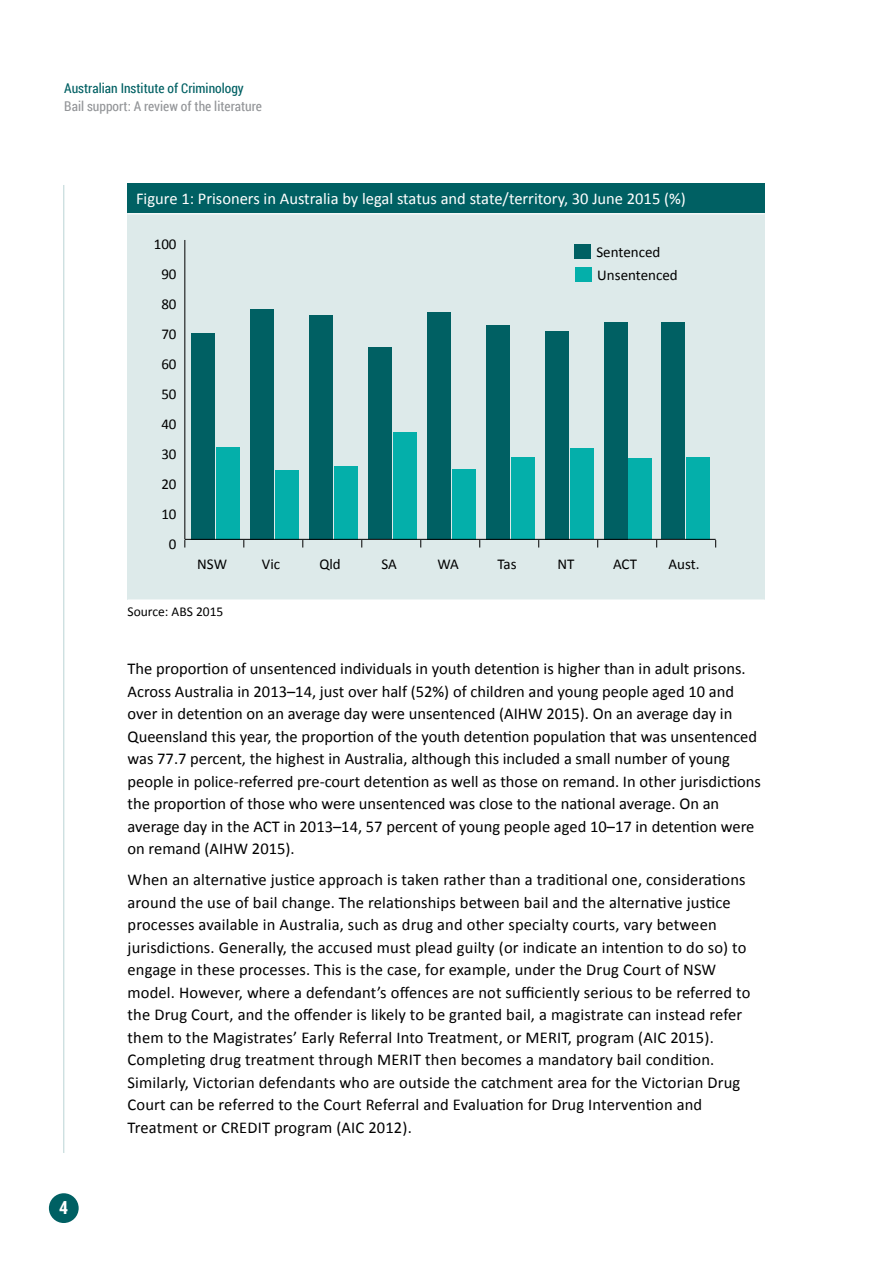
<style>
.page{position:relative;width:893px;height:1263px;background:#fff}
.page>*{position:absolute;margin:0;border:0;box-sizing:border-box;transform-origin:0 0}
.t1{font:700 18px "Roboto Condensed";color:#fff}
.Body{font:16.5px/22.5px "Calibri";color:#000}
.Table_H1{font:16.5px "Calibri";color:#fff}
.t2{font:15px "Calibri";color:#000}
.t3{font:13.5px "Roboto Condensed";color:#939598}
.t4{font:13.5px "Roboto Condensed";color:#006063}
.Table_notes{font:13.5px "Calibri";color:#000}
</style>
<div class="page">
<hr style="left:63px;top:185px;width:1px;height:968px;background:#bfd7d8">
<div style="left:128px;top:183px;width:637px;height:31px;background:#006063"></div>
<div style="left:128px;top:214px;width:637px;height:386px;background:#ddeaea"></div>
<hr style="left:128px;top:213px;width:637px;height:1px;background:#fff">
<hr style="left:185px;top:240px;width:1px;height:299px;background:#000">
<div style="left:575px;top:267px;width:17px;height:15px;background:#04afaa"></div>
<div style="left:191px;top:333px;width:24px;height:206px;background:#006063"></div>
<div style="left:250px;top:309px;width:24px;height:230px;background:#006063"></div>
<div style="left:309px;top:315px;width:24px;height:224px;background:#006063"></div>
<div style="left:368px;top:347px;width:24px;height:192px;background:#006063"></div>
<div style="left:427px;top:312px;width:24px;height:227px;background:#006063"></div>
<div style="left:486px;top:325px;width:24px;height:214px;background:#006063"></div>
<div style="left:545px;top:331px;width:23px;height:208px;background:#006063"></div>
<div style="left:604px;top:322px;width:23px;height:217px;background:#006063"></div>
<div style="left:661px;top:323px;width:24px;height:216px;background:#006063"></div>
<div style="left:574px;top:244px;width:17px;height:15px;background:#006063"></div>
<div style="left:216px;top:447px;width:24px;height:92px;background:#04afaa"></div>
<div style="left:275px;top:470px;width:24px;height:69px;background:#04afaa"></div>
<div style="left:334px;top:466px;width:23px;height:73px;background:#04afaa"></div>
<div style="left:393px;top:432px;width:23px;height:107px;background:#04afaa"></div>
<div style="left:452px;top:469px;width:23px;height:70px;background:#04afaa"></div>
<div style="left:511px;top:457px;width:23px;height:82px;background:#04afaa"></div>
<div style="left:570px;top:449px;width:23px;height:90px;background:#04afaa"></div>
<div style="left:628px;top:458px;width:24px;height:81px;background:#04afaa"></div>
<div style="left:686px;top:457px;width:24px;height:82px;background:#04afaa"></div>
<hr style="left:185px;top:539px;width:531px;height:1px;background:#000">
<div style="left:49px;top:1193px;width:30px;height:30px;background:#006063;border-radius:50%"></div>
<p class="t4" style="left:64px;top:79px;width:181px">Australian Institute of Criminology</p>
<p class="t3" style="left:64px;top:97px;width:199px">Bail support: A review of the literature</p>
<p class="Table_H1" style="left:136px;top:187px;width:551px">Figure 1: Prisoners in Australia by legal status and state/territory, 30 June 2015 (%)</p>
<p class="t2" style="left:154px;top:234px;width:24px">100</p>
<p class="t2" style="left:161px;top:264px;width:17px">90</p>
<p class="t2" style="left:161px;top:294px;width:17px">80</p>
<p class="t2" style="left:161px;top:324px;width:17px">70</p>
<p class="t2" style="left:161px;top:354px;width:17px">60</p>
<p class="t2" style="left:161px;top:384px;width:17px">50</p>
<p class="t2" style="left:161px;top:414px;width:17px">40</p>
<p class="t2" style="left:161px;top:443px;width:17px">30</p>
<p class="t2" style="left:161px;top:473px;width:17px">20</p>
<p class="t2" style="left:161px;top:503px;width:17px">10</p>
<p class="t2" style="left:169px;top:533px;width:9px">0</p>
<p class="t2" style="left:596px;top:241px;width:65px">Sentenced</p>
<p class="t2" style="left:597px;top:265px;width:82px">Unsentenced</p>
<p class="t2" style="left:197px;top:554px;width:31px">NSW</p>
<p class="t2" style="left:262px;top:554px;width:20px">Vic</p>
<p class="t2" style="left:319px;top:554px;width:23px">Qld</p>
<p class="t2" style="left:381px;top:554px;width:17px">SA</p>
<p class="t2" style="left:437px;top:554px;width:23px">WA</p>
<p class="t2" style="left:497px;top:554px;width:21px">Tas</p>
<p class="t2" style="left:558px;top:554px;width:18px">NT</p>
<p class="t2" style="left:613px;top:554px;width:25px">ACT</p>
<p class="t2" style="left:668px;top:554px;width:33px">Aust.</p>
<p class="Table_notes" style="left:128px;top:602px;width:97px">Source: ABS 2015</p>
<p class="t1" style="left:59px;top:1194px;width:10px">4</p>
<p class="Body" style="left:128px;top:657px;width:635px">The proportion of unsentenced individuals in youth detention is higher than in adult prisons.<br>Across Australia in 2013–14, just over half (52%) of children and young people aged 10 and over in detention on an average day were unsentenced (AIHW 2015). On an average day in Queensland this year, the proportion of the youth detention population that was unsentenced was 77.7 percent, the highest in Australia, although this included a small number of young people in police-referred pre-court detention as well as those on remand. In other jurisdictions the proportion of those who were unsentenced was close to the national average. On an average day in the ACT in 2013–14, 57 percent of young people aged 10–17 in detention were on remand (AIHW 2015).</p>
<p class="Body" style="left:128px;top:868px;width:624px">When an alternative justice approach is taken rather than a traditional one, considerations around the use of bail change. The relationships between bail and the alternative justice processes available in Australia, such as drug and other specialty courts, vary between jurisdictions. Generally, the accused must plead guilty (or indicate an intention to do so) to engage in these processes. This is the case, for example, under the Drug Court of NSW model. However, where a defendant’s offences are not sufficiently serious to be referred to the Drug Court, and the offender is likely to be granted bail, a magistrate can instead refer them to the Magistrates’ Early Referral Into Treatment, or MERIT, program (AIC 2015).<br>Completing drug treatment through MERIT then becomes a mandatory bail condition.<br>Similarly, Victorian defendants who are outside the catchment area for the Victorian Drug Court can be referred to the Court Referral and Evaluation for Drug Intervention and Treatment or CREDIT program (AIC 2012).</p>
</div>
